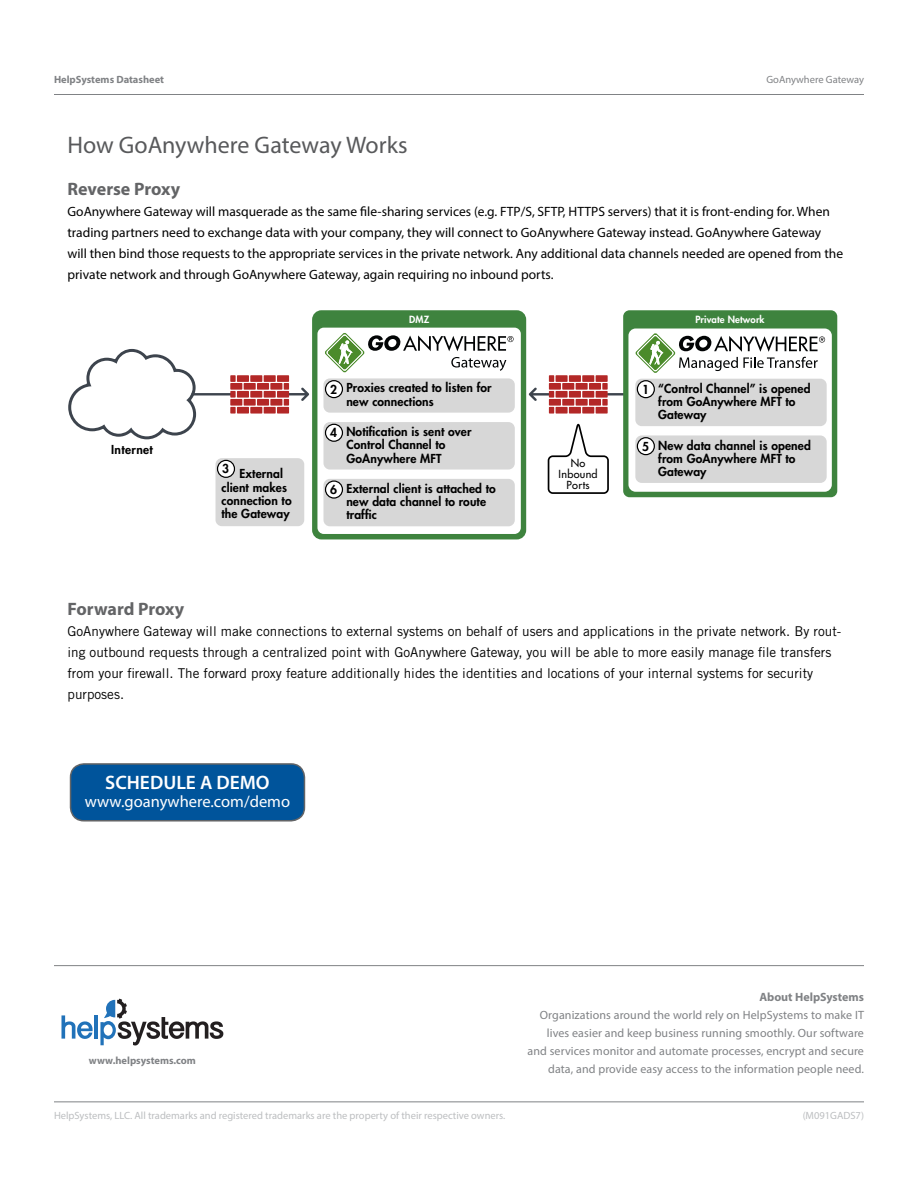
<style>
.page{position:relative;width:918px;height:1188px;background:#fff}
.page>*{position:absolute;margin:0;border:0;box-sizing:border-box;transform-origin:0 0}
.t1{font:24px "Myriad Pro";color:#58595b}
.t2{font:600 19.5px "Myriad Pro";color:#fff}
.t3{font:700 18px "Myriad Pro";letter-spacing:-.005em;color:#636466}
.t4{font:16.5px "Myriad Pro";color:#fff}
.t5{font:13.5px/21px "Myriad Pro";color:#000}
.t6{font:13.5px/21px "Trade Gothic LT Std";color:#000}
.t7{font:800 12px/13.2px "Futura Std";letter-spacing:.01em;color:#000}
.t8{font:12px/18px "Myriad Pro";letter-spacing:.01em;color:#808285;text-align:right}
.t9{font:700 12px "Myriad Pro";color:#808285}
.t10{font:500 10.8px/10.8px "Futura Std";letter-spacing:.025em;color:#000;text-align:center}
.t11{font:10.5px "Myriad Pro";color:#bcbec0}
.t12{font:700 10.5px "Myriad Pro";color:#808285}
.t13{font:10.5px "Myriad Pro";color:#808285}
.t14{font:800 9.6px "Futura Std";letter-spacing:.01em;color:#fff}
</style>
<div class="page">
<hr style="left:54px;top:94px;width:810px;height:1px;background:#808285">
<hr style="left:54px;top:1101px;width:810px;height:1px;background:#808285">
<hr style="left:54px;top:965px;width:810px;height:1px;background:#808285">
<svg style="left:62px;top:1015px;width:31px;height:24px"></svg>
<hr style="left:94px;top:1015px;width:4px;height:24px;background:#2172b9">
<svg style="left:100px;top:999px;width:123px;height:46px"></svg>
<div style="left:71px;top:764px;width:233px;height:57px;background:#00549b;border-radius:14px"></div>
<div style="left:70px;top:763px;width:235px;height:59px;border:2px solid #636466;border-radius:14px"></div>
<hr style="left:608px;top:393px;width:29px;height:2px;background:#3d444d">
<hr style="left:183px;top:393px;width:50px;height:2px;background:#3d444d">
<div style="left:312px;top:310px;width:214px;height:229px;background:#3e833e;border-radius:9px"></div>
<div style="left:317px;top:328px;width:204px;height:206px;background:#fff;border-radius:6px"></div>
<div style="left:623px;top:310px;width:214px;height:187px;background:#3e833e;border-radius:6px"></div>
<div style="left:628px;top:329px;width:204px;height:163px;background:#fff;border-radius:7px"></div>
<div style="left:323px;top:378px;width:192px;height:35px;background:#d7d7d7;border-radius:6px"></div>
<div style="left:326px;top:381px;width:16px;height:17px;background:#fff;border-radius:50%"></div>
<div style="left:325px;top:380px;width:18px;height:18px;border:1px solid #000;border-radius:50%"></div>
<div style="left:323px;top:422px;width:192px;height:48px;background:#d7d7d7;border-radius:6px"></div>
<div style="left:326px;top:424px;width:16px;height:17px;background:#fff;border-radius:50%"></div>
<div style="left:325px;top:424px;width:18px;height:18px;border:1px solid #000;border-radius:50%"></div>
<div style="left:323px;top:479px;width:192px;height:47px;background:#d7d7d7;border-radius:6px"></div>
<div style="left:326px;top:481px;width:16px;height:17px;background:#fff;border-radius:50%"></div>
<div style="left:325px;top:480px;width:18px;height:19px;border:1px solid #000;border-radius:50%"></div>
<div style="left:635px;top:379px;width:192px;height:47px;background:#d7d7d7;border-radius:6px"></div>
<div style="left:637px;top:381px;width:17px;height:17px;background:#fff;border-radius:50%"></div>
<div style="left:637px;top:380px;width:18px;height:18px;border:1px solid #000;border-radius:50%"></div>
<div style="left:635px;top:435px;width:192px;height:48px;background:#d7d7d7;border-radius:6px"></div>
<div style="left:637px;top:438px;width:17px;height:17px;background:#fff;border-radius:50%"></div>
<div style="left:637px;top:437px;width:18px;height:18px;border:1px solid #000;border-radius:50%"></div>
<div style="left:216px;top:458px;width:88px;height:68px;background:#d7d7d7;border-radius:6px"></div>
<div style="left:218px;top:460px;width:16px;height:17px;background:#fff;border-radius:50%"></div>
<div style="left:217px;top:460px;width:18px;height:18px;border:1px solid #000;border-radius:50%"></div>
<svg style="left:325px;top:333px;width:189px;height:40px"></svg>
<svg style="left:635px;top:333px;width:190px;height:40px"></svg>
<div style="left:230px;top:407px;width:6px;height:7px;background:#b32827"></div>
<div style="left:237px;top:407px;width:12px;height:7px;background:#b32827"></div>
<div style="left:250px;top:407px;width:12px;height:7px;background:#b32827"></div>
<div style="left:264px;top:407px;width:12px;height:7px;background:#b32827"></div>
<div style="left:277px;top:407px;width:12px;height:7px;background:#b32827"></div>
<div style="left:230px;top:399px;width:12px;height:7px;background:#b32827"></div>
<div style="left:244px;top:399px;width:12px;height:7px;background:#b32827"></div>
<div style="left:257px;top:399px;width:12px;height:7px;background:#b32827"></div>
<div style="left:270px;top:399px;width:12px;height:7px;background:#b32827"></div>
<div style="left:230px;top:391px;width:6px;height:7px;background:#b32827"></div>
<div style="left:237px;top:391px;width:12px;height:7px;background:#b32827"></div>
<div style="left:250px;top:391px;width:12px;height:7px;background:#b32827"></div>
<div style="left:264px;top:391px;width:12px;height:7px;background:#b32827"></div>
<div style="left:230px;top:383px;width:12px;height:7px;background:#b32827"></div>
<div style="left:244px;top:383px;width:12px;height:7px;background:#b32827"></div>
<div style="left:257px;top:383px;width:12px;height:7px;background:#b32827"></div>
<div style="left:270px;top:383px;width:12px;height:7px;background:#b32827"></div>
<svg style="left:278px;top:383px;width:31px;height:23px"></svg>
<div style="left:230px;top:375px;width:6px;height:7px;background:#b32827"></div>
<div style="left:237px;top:375px;width:12px;height:7px;background:#b32827"></div>
<div style="left:250px;top:375px;width:12px;height:7px;background:#b32827"></div>
<div style="left:264px;top:375px;width:12px;height:7px;background:#b32827"></div>
<div style="left:277px;top:375px;width:12px;height:7px;background:#b32827"></div>
<svg style="left:549px;top:407px;width:5px;height:7px"></svg>
<div style="left:556px;top:407px;width:12px;height:7px;background:#b32827"></div>
<div style="left:569px;top:407px;width:12px;height:7px;background:#b32827"></div>
<div style="left:582px;top:407px;width:12px;height:7px;background:#b32827"></div>
<div style="left:596px;top:407px;width:12px;height:7px;background:#b32827"></div>
<div style="left:549px;top:399px;width:12px;height:7px;background:#b32827"></div>
<div style="left:562px;top:399px;width:12px;height:7px;background:#b32827"></div>
<div style="left:576px;top:399px;width:12px;height:7px;background:#b32827"></div>
<div style="left:589px;top:399px;width:12px;height:7px;background:#b32827"></div>
<div style="left:602px;top:399px;width:6px;height:7px;background:#b32827"></div>
<svg style="left:529px;top:388px;width:25px;height:13px"></svg>
<div style="left:556px;top:391px;width:12px;height:7px;background:#b32827"></div>
<div style="left:569px;top:391px;width:12px;height:7px;background:#b32827"></div>
<div style="left:582px;top:391px;width:12px;height:7px;background:#b32827"></div>
<div style="left:596px;top:391px;width:12px;height:7px;background:#b32827"></div>
<div style="left:549px;top:383px;width:12px;height:7px;background:#b32827"></div>
<div style="left:562px;top:383px;width:12px;height:7px;background:#b32827"></div>
<div style="left:576px;top:383px;width:12px;height:7px;background:#b32827"></div>
<div style="left:589px;top:383px;width:12px;height:7px;background:#b32827"></div>
<div style="left:602px;top:383px;width:6px;height:7px;background:#b32827"></div>
<svg style="left:549px;top:375px;width:5px;height:7px"></svg>
<div style="left:556px;top:375px;width:12px;height:7px;background:#b32827"></div>
<div style="left:569px;top:375px;width:12px;height:7px;background:#b32827"></div>
<div style="left:582px;top:375px;width:12px;height:7px;background:#b32827"></div>
<div style="left:596px;top:375px;width:12px;height:7px;background:#b32827"></div>
<svg style="left:548px;top:424px;width:61px;height:70px"></svg>
<svg style="left:68px;top:349px;width:128px;height:90px"></svg>
<p class="t12" style="left:54px;top:72px;width:112px">HelpSystems Datasheet</p>
<p class="t13" style="left:766px;top:73px;width:99px">GoAnywhere Gateway</p>
<h1 class="t1" style="left:68px;top:130px;width:342px">How GoAnywhere Gateway Works</h1>
<h3 class="t3" style="left:68px;top:177px;width:114px">Reverse Proxy</h3>
<p class="t5" style="left:68px;top:201px;width:777px">GoAnywhere Gateway will masquerade as the same file-sharing services (e.g. FTP/S, SFTP, HTTPS servers) that it is front-ending for. When trading partners need to exchange data with your company, they will connect to GoAnywhere Gateway instead. GoAnywhere Gateway will then bind those requests to the appropriate services in the private network. Any additional data channels needed are opened from the private network and through GoAnywhere Gateway, again requiring no inbound ports.</p>
<p class="t7" style="left:111px;top:443px;width:43px">Internet</p>
<p class="t7" style="left:222px;top:462px;width:8px">3</p>
<p class="t7" style="left:221px;top:467px;width:72px;text-indent:18px">External client makes connection to the Gateway</p>
<p class="t14" style="left:409px;top:313px;width:22px">DMZ</p>
<p class="t14" style="left:695px;top:313px;width:71px">Private Network</p>
<p class="t7" style="left:330px;top:383px;width:8px">2</p>
<p class="t7" style="left:346px;top:381px;width:147px">Proxies created to listen for new connections</p>
<p class="t7" style="left:642px;top:383px;width:8px">1</p>
<p class="t7" style="left:658px;top:382px;width:154px">“Control Channel” is opened from GoAnywhere MFT to<br>Gateway</p>
<p class="t7" style="left:330px;top:426px;width:8px">4</p>
<p class="t7" style="left:330px;top:483px;width:8px">6</p>
<p class="t7" style="left:346px;top:425px;width:127px">Notification is sent over<br>Control Channel to<br>GoAnywhere MFT</p>
<p class="t7" style="left:346px;top:482px;width:151px">External client is attached to new data channel to route traffic</p>
<p class="t10" style="left:559px;top:458px;width:41px">No<br>Inbound<br>Ports</p>
<p class="t7" style="left:642px;top:440px;width:8px">5</p>
<p class="t7" style="left:658px;top:439px;width:154px">New data channel is opened from GoAnywhere MFT to<br>Gateway</p>
<h3 class="t3" style="left:68px;top:597px;width:118px">Forward Proxy</h3>
<p class="t6" style="left:68px;top:621px;width:775px">GoAnywhere Gateway will make connections to external systems on behalf of users and applications in the private network. By rout&shy;ing outbound requests through a centralized point with GoAnywhere Gateway, you will be able to more easily manage file transfers from your firewall. The forward proxy feature additionally hides the identities and locations of your internal systems for security purposes.</p>
<h2 class="t2" style="left:105px;top:770px;width:166px">SCHEDULE A DEMO</h2>
<p class="t4" style="left:85px;top:791px;width:207px">www.goanywhere.com/demo</p>
<p class="t12" style="left:89px;top:1053px;width:109px">www.helpsystems.com</p>
<p class="t9" style="left:759px;top:989px;width:106px">About HelpSystems</p>
<p class="t8" style="left:527px;top:1006px;width:338px">Organizations around the world rely on HelpSystems to make IT lives easier and keep business running smoothly. Our software and services monitor and automate processes, encrypt and secure data, and provide easy access to the information people need.</p>
<p class="t11" style="left:54px;top:1109px;width:453px">HelpSystems, LLC. All trademarks and registered trademarks are the property of their respective owners.</p>
<p class="t11" style="left:803px;top:1109px;width:63px">(M091GADS7)</p>
</div>
